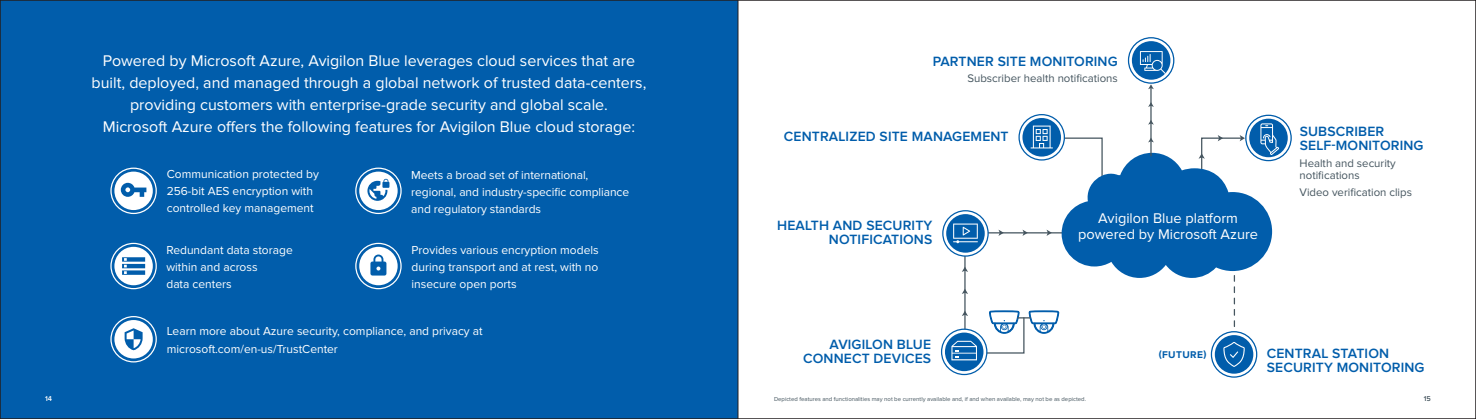
<style>
.page{position:relative;width:1476px;height:419px;background:#fff}
.page>*{position:absolute;margin:0;border:0;box-sizing:border-box;transform-origin:0 0}
.Main_Body_Text_White{font:16px/22px "Proxima Nova";color:#fff;text-align:center}
.t1{font:14.6px/16.4px "Proxima Nova";color:#fff;text-align:center}
.t2{font:600 13.9px/13.9px "Proxima Nova";letter-spacing:.01em;color:#015dab;text-align:right}
.Main_Body_Text_White-2{font:12px/17px "Proxima Nova";color:#fff}
.t3{font:11.4px/12.7px "Proxima Nova";color:#45555f}
.t4{font:700 10.1px "Proxima Nova";letter-spacing:.04em;color:#015dab}
.t5{font:600 7.2px "Proxima Nova";color:#fff}
.t6{font:600 7.2px "Proxima Nova";color:#45555f}
.Footnote{font:6px "Proxima Nova";color:#45555f}
</style>
<div class="page">
<div style="left:0;top:0;width:738px;height:418px;background:#015dab"></div>
<svg style="left:1234px;top:278px;width:1px;height:49px"></svg>
<svg style="left:1201px;top:135px;width:44px;height:18px"></svg>
<svg style="left:1063px;top:153px;width:209px;height:125px;fill:#015dab"></svg>
<hr style="left:1150px;top:86px;width:2px;height:70px;background:#45555f">
<svg style="left:1148px;top:84px;width:6px;height:5px"></svg>
<svg style="left:1148px;top:102px;width:6px;height:5px"></svg>
<svg style="left:1148px;top:120px;width:6px;height:5px"></svg>
<svg style="left:1148px;top:137px;width:6px;height:5px"></svg>
<svg style="left:1129px;top:38px;width:45px;height:45px"></svg>
<div style="left:1128px;top:37px;width:46px;height:47px;border:1px solid #015dab;border-radius:50%"></div>
<div style="left:1132px;top:41px;width:38px;height:39px;background:#015dab;border-radius:50%"></div>
<svg style="left:1140px;top:51px;width:26px;height:23px"></svg>
<svg style="left:1019px;top:115px;width:45px;height:45px"></svg>
<div style="left:1018px;top:114px;width:47px;height:46px;border:1px solid #015dab;border-radius:50%"></div>
<div style="left:1022px;top:118px;width:39px;height:38px;background:#015dab;border-radius:50%"></div>
<svg style="left:1031px;top:125px;width:72px;height:55px"></svg>
<svg style="left:942px;top:329px;width:45px;height:45px"></svg>
<div style="left:941px;top:328px;width:46px;height:47px;border:1px solid #015dab;border-radius:50%"></div>
<div style="left:945px;top:332px;width:38px;height:39px;background:#015dab;border-radius:50%"></div>
<svg style="left:943px;top:210px;width:45px;height:46px"></svg>
<div style="left:942px;top:210px;width:47px;height:46px;border:1px solid #015dab;border-radius:50%"></div>
<div style="left:946px;top:214px;width:39px;height:38px;background:#015dab;border-radius:50%"></div>
<svg style="left:951px;top:223px;width:144px;height:137px"></svg>
<svg style="left:1246px;top:115px;width:45px;height:45px"></svg>
<div style="left:1245px;top:115px;width:47px;height:46px;border:1px solid #015dab;border-radius:50%"></div>
<div style="left:1249px;top:119px;width:39px;height:38px;background:#015dab;border-radius:50%"></div>
<svg style="left:1260px;top:123px;width:19px;height:32px"></svg>
<svg style="left:1211px;top:331px;width:46px;height:46px"></svg>
<div style="left:1211px;top:331px;width:46px;height:46px;border:1px solid #015dab;border-radius:50%"></div>
<div style="left:1215px;top:335px;width:38px;height:38px;background:#015dab;border-radius:50%"></div>
<svg style="left:1223px;top:342px;width:22px;height:25px"></svg>
<div style="left:355px;top:167px;width:47px;height:47px;border:1px solid #fff;border-radius:50%"></div>
<div style="left:359px;top:171px;width:39px;height:39px;background:#fff;border-radius:50%"></div>
<svg style="left:367px;top:179px;width:22px;height:22px"></svg>
<div style="left:355px;top:243px;width:47px;height:46px;border:1px solid #fff;border-radius:50%"></div>
<div style="left:359px;top:247px;width:39px;height:38px;background:#fff;border-radius:50%"></div>
<svg style="left:370px;top:254px;width:16px;height:21px"></svg>
<div style="left:110px;top:243px;width:47px;height:46px;border:1px solid #fff;border-radius:50%"></div>
<div style="left:114px;top:247px;width:39px;height:38px;background:#fff;border-radius:50%"></div>
<svg style="left:122px;top:257px;width:23px;height:18px"></svg>
<div style="left:110px;top:167px;width:47px;height:47px;border:1px solid #fff;border-radius:50%"></div>
<div style="left:114px;top:171px;width:39px;height:39px;background:#fff;border-radius:50%"></div>
<svg style="left:121px;top:183px;width:25px;height:14px"></svg>
<div style="left:110px;top:316px;width:47px;height:46px;border:1px solid #fff;border-radius:50%"></div>
<div style="left:114px;top:320px;width:39px;height:38px;background:#fff;border-radius:50%"></div>
<svg style="left:125px;top:328px;width:18px;height:22px"></svg>
<hr style="left:738px;top:0;width:1px;height:418px;background:#231f20">
<p class="Main_Body_Text_White" style="left:92px;top:50px;width:556px">Powered by Microsoft Azure, Avigilon Blue leverages cloud services that are built, deployed, and managed through a global network of trusted data-centers, providing customers with enterprise-grade security and global scale.<br>Microsoft Azure offers the following features for Avigilon Blue cloud storage:</p>
<p class="Main_Body_Text_White-2" style="left:167px;top:165px;width:154px">Communication protected by<br>256-bit AES encryption with controlled key management</p>
<p class="Main_Body_Text_White-2" style="left:166px;top:241px;width:128px">Redundant data storage within and across<br>data centers</p>
<p class="Main_Body_Text_White-2" style="left:411px;top:166px;width:219px">Meets a broad set of international, regional, and industry-specific compliance and regulatory standards</p>
<p class="Main_Body_Text_White-2" style="left:412px;top:241px;width:189px;text-align:justify">Provides various encryption models during transport and at rest, with no insecure open ports</p>
<p class="Main_Body_Text_White-2" style="left:167px;top:323px;width:318px">Learn more about Azure security, compliance, and privacy at microsoft.com/en-us/TrustCenter</p>
<p class="t2" style="left:933px;top:55px;width:187px">PARTNER SITE MONITORING</p>
<p class="t3" style="left:967px;top:72px;width:152px">Subscriber health notifications</p>
<p class="t2" style="left:784px;top:130px;width:226px">CENTRALIZED SITE MANAGEMENT</p>
<p class="t2" style="left:777px;top:219px;width:157px">HEALTH AND SECURITY<br>NOTIFICATIONS</p>
<p class="t1" style="left:1078px;top:209px;width:181px">Avigilon Blue platform powered by Microsoft Azure</p>
<p class="t2" style="left:1300px;top:124px;width:125px;text-align:left">SUBSCRIBER<br>SELF-MONITORING</p>
<p class="t3" style="left:1300px;top:156px;width:98px">Health and security notifications</p>
<p class="t3" style="left:1300px;top:186px;width:114px">Video verification clips</p>
<p class="t2" style="left:803px;top:337px;width:129px">AVIGILON BLUE<br>CONNECT DEVICES</p>
<p class="t4" style="left:1159px;top:348px;width:49px">(FUTURE)</p>
<p class="t2" style="left:1267px;top:347px;width:159px;text-align:left">CENTRAL STATION<br>SECURITY MONITORING</p>
<p class="t5" style="left:45px;top:394px;width:8px">14</p>
<p class="t6" style="left:1424px;top:394px;width:9px">15</p>
<p class="Footnote" style="left:774px;top:395px;width:314px">Depicted features and functionalities may not be currently available and, if and when available, may not be as depicted.</p>
</div>
